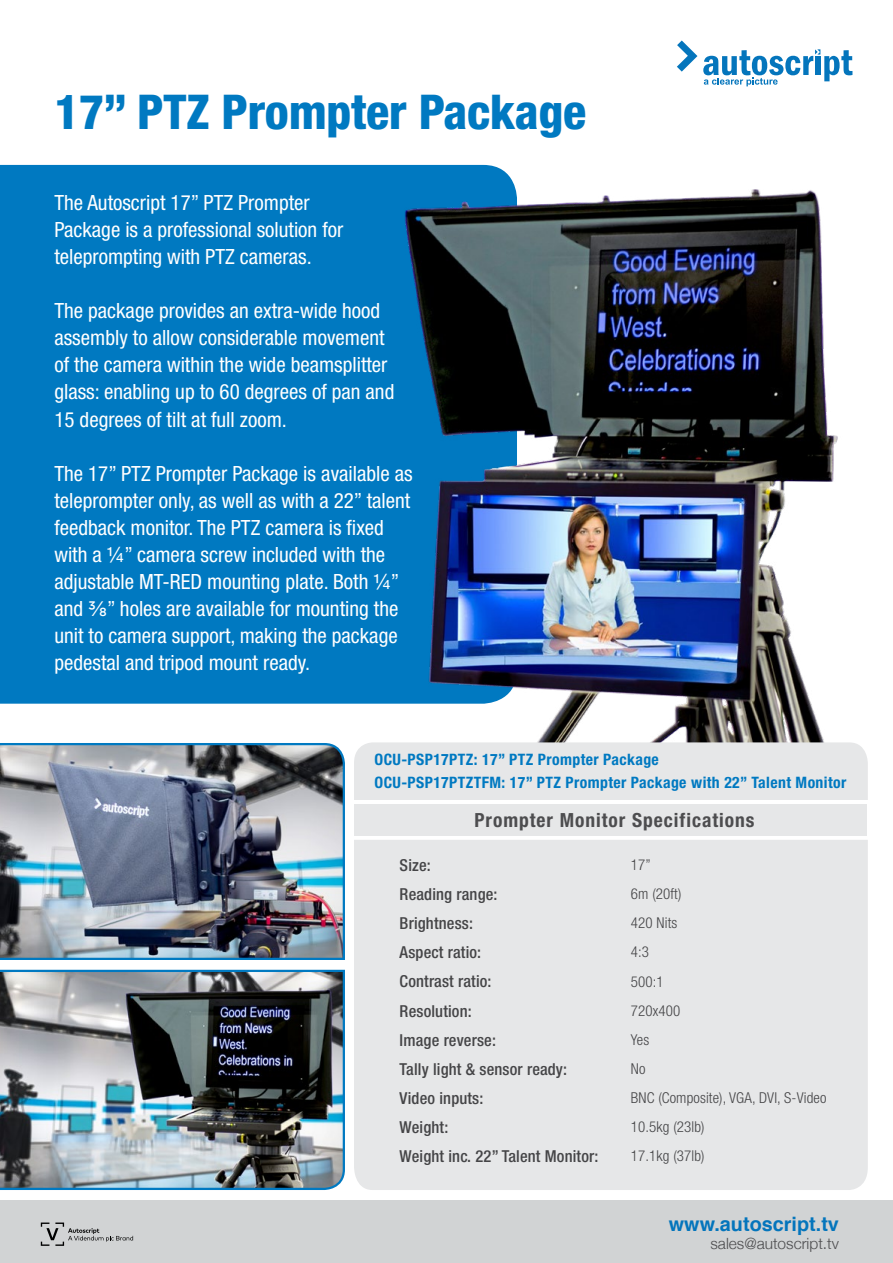
<style>
.page{position:relative;width:893px;height:1263px;background:#fff}
.page>*{position:absolute;margin:0;border:0;box-sizing:border-box;transform-origin:0 0}
.t1{font:800 condensed 48px "Helvetica Neue LT Std";letter-spacing:-.005em;color:#0079c1}
.t2{font:condensed 21px/27px "Helvetica Neue LT Std";color:#fff}
.t3{font:700 19.8px "Helvetica";color:#0475bc}
.t4{font:700 condensed 19.5px "Helvetica Neue LT Std";letter-spacing:.05em;color:#4d4d4f}
.t5{font:500 condensed 16.5px "Helvetica Neue LT Std";letter-spacing:.01em;color:#4d4d4f}
.t6{font:700 condensed 15.75px/23.4px "Helvetica Neue LT Std";letter-spacing:.025em;color:#0079c1}
.t7{font:300 15.45px "Helvetica Neue";color:#4d4d4f}
.t8{font:300 condensed 15px "Helvetica Neue LT Std";letter-spacing:.01em;color:#4d4d4f}
.s1{font-stretch:normal}
.s2{font-family:"Gotham";font-weight:500;font-stretch:normal}
</style>
<div class="page">
<div style="left:0;top:165px;width:511px;height:539px;background:#0079c1"></div>
<img style="left:386px;top:179px;width:452px;height:563px">
<div style="left:354px;top:840px;width:514px;height:350px;background:#e6e7e8"></div>
<div style="left:354px;top:742px;width:514px;height:58px;background:#e6e7e8"></div>
<img style="left:0;top:743px;width:345px;height:217px">
<img style="left:0;top:969px;width:345px;height:221px">
<div style="left:0;top:1201px;width:893px;height:62px;background:#d1d3d4"></div>
<svg style="left:677px;top:40px;width:20px;height:32px"></svg>
<svg style="left:703px;top:49px;width:149px;height:37px"></svg>
<div style="left:355px;top:804px;width:512px;height:32px;background:#e6e7e8"></div>
<svg style="left:41px;top:1222px;width:92px;height:24px"></svg>
<h1 class="t1" style="left:54px;top:82px;width:533px">17” PTZ Prompter Package</h1>
<p class="t2" style="left:54px;top:189px;width:290px">The Autoscript 17” PTZ Prompter<br>Package is a professional solution for teleprompting with PTZ cameras.</p>
<p class="t2" style="left:54px;top:297px;width:341px">The package provides an extra-wide hood assembly to allow considerable movement of the camera within the wide beamsplitter glass: enabling up to 60 degrees of pan and 15 degrees of tilt at full zoom.</p>
<p class="t2" style="left:54px;top:459px;width:360px">The 17” PTZ Prompter Package is available as teleprompter only, as well as with a 22” talent feedback monitor. The PTZ camera is fixed with a <span class="s1">¼</span>” camera screw included with the adjustable MT-RED mounting plate. Both <span class="s1">¼</span>” and <span class="s2">⅜</span>” holes are available for mounting the unit to camera support, making the package pedestal and tripod mount ready.</p>
<p class="t6" style="left:375px;top:747px;width:473px">OCU-PSP17PTZ: 17” PTZ Prompter Package<br>OCU-PSP17PTZTFM: 17” PTZ Prompter Package with 22” Talent Monitor</p>
<p class="t4" style="left:474px;top:808px;width:281px">Prompter Monitor Specifications</p>
<p class="t5" style="left:400px;top:855px;width:33px">Size:</p>
<p class="t8" style="left:631px;top:856px;width:21px">17”</p>
<p class="t5" style="left:400px;top:884px;width:99px">Reading range:</p>
<p class="t8" style="left:631px;top:885px;width:52px">6m (20ft)</p>
<p class="t5" style="left:400px;top:913px;width:75px">Brightness:</p>
<p class="t8" style="left:631px;top:914px;width:48px">420 Nits</p>
<p class="t5" style="left:400px;top:942px;width:83px">Aspect ratio:</p>
<p class="t8" style="left:631px;top:943px;width:20px">4:3</p>
<p class="t5" style="left:400px;top:971px;width:93px">Contrast ratio:</p>
<p class="t8" style="left:631px;top:973px;width:34px">500:1</p>
<p class="t5" style="left:400px;top:1001px;width:74px">Resolution:</p>
<p class="t8" style="left:631px;top:1002px;width:51px">720x400</p>
<p class="t5" style="left:400px;top:1030px;width:98px">Image reverse:</p>
<p class="t8" style="left:631px;top:1031px;width:20px">Yes</p>
<p class="t5" style="left:400px;top:1059px;width:169px">Tally light &amp; sensor ready:</p>
<p class="t8" style="left:631px;top:1060px;width:16px">No</p>
<p class="t5" style="left:400px;top:1088px;width:85px">Video inputs:</p>
<p class="t8" style="left:631px;top:1089px;width:197px">BNC (Composite), VGA, DVI, S-Video</p>
<p class="t5" style="left:400px;top:1117px;width:50px">Weight:</p>
<p class="t8" style="left:631px;top:1118px;width:75px">10.5kg (23lb)</p>
<p class="t5" style="left:400px;top:1146px;width:200px">Weight inc. 22” Talent Monitor:</p>
<p class="t8" style="left:631px;top:1147px;width:75px">17.1kg (37lb)</p>
<p class="t3" style="left:669px;top:1208px;width:172px">www.autoscript.tv</p>
<p class="t7" style="left:710px;top:1230px;width:130px">sales@autoscript.tv</p>
</div>
